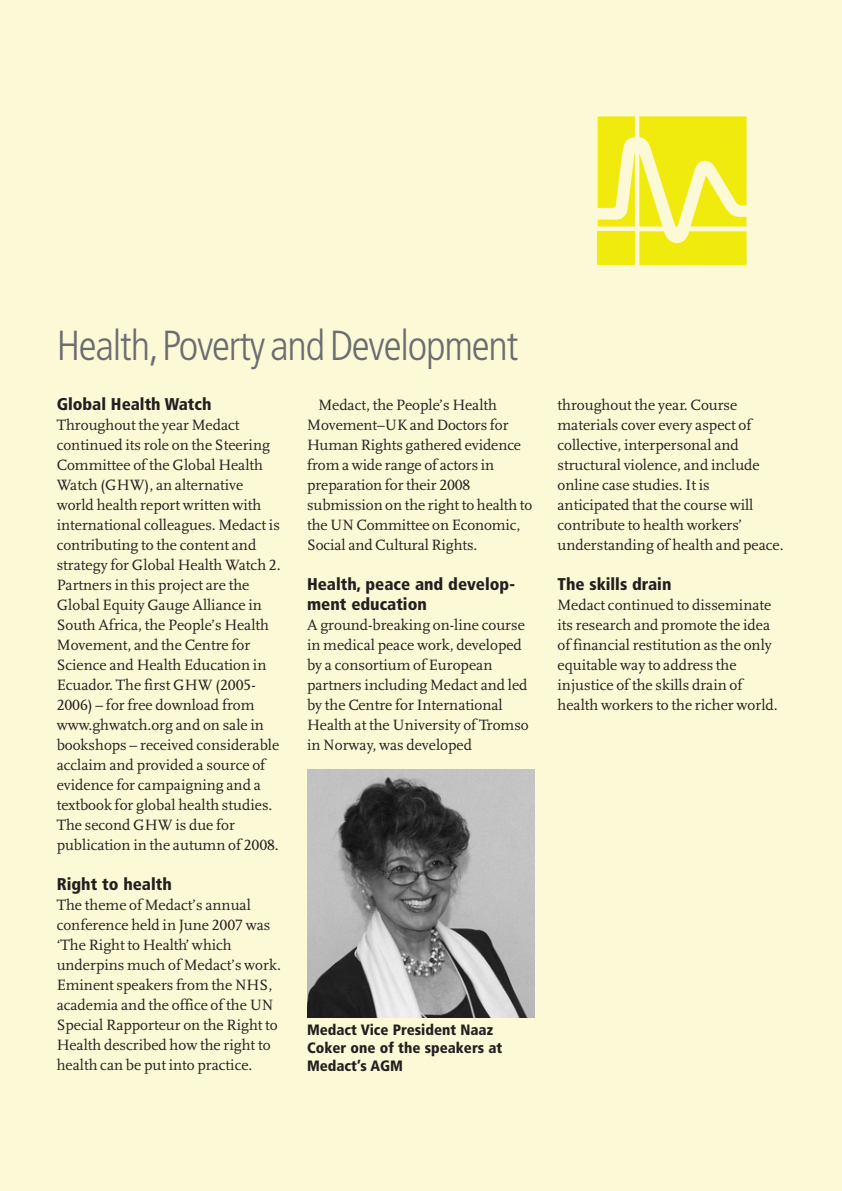
<style>
.page{position:relative;width:842px;height:1191px;background:#fcfad6}
.page>*{position:absolute;margin:0;border:0;box-sizing:border-box;transform-origin:0 0}
.t1{font:300 condensed 42px "Frutiger";letter-spacing:-.03em;color:#6c6d70}
.t2{font:900 condensed 17px/20px "Frutiger";color:#231f20}
.t3{font:15.6px/20px "Scala LF";color:#231f20}
.t4{font:900 condensed 15px/18px "Frutiger";color:#231f20}
</style>
<div class="page">
<svg style="left:598px;top:116px;width:148px;height:149px"></svg>
<img style="left:307px;top:769px;width:228px;height:248px">
<h1 class="t1" style="left:57px;top:329px;width:463px">Health, Poverty and Development</h1>
<p class="t2" style="left:57px;top:396px;width:156px">Global Health Watch</p>
<p class="t3" style="left:57px;top:416px;width:225px">Throughout the year Medact continued its role on the Steering<br>Committee of the Global Health<br>Watch (GHW), an alternative world health report written with international colleagues. Medact is contributing to the content and strategy for Global Health Watch 2.<br>Partners in this project are the<br>Global Equity Gauge Alliance in<br>South Africa, the People’s Health<br>Movement, and the Centre for<br>Science and Health Education in<br>Ecuador. The first GHW (2005-<br>2006) – for free download from www.ghwatch.org and on sale in bookshops – received considerable acclaim and provided a source of evidence for campaigning and a textbook for global health studies.<br>The second GHW is due for publication in the autumn of 2008.</p>
<p class="t2" style="left:57px;top:876px;width:117px">Right to health</p>
<p class="t3" style="left:57px;top:896px;width:226px">The theme of Medact’s annual conference held in June 2007 was ‘The Right to Health’ which underpins much of Medact’s work.<br>Eminent speakers from the NHS, academia and the office of the UN<br>Special Rapporteur on the Right to<br>Health described how the right to health can be put into practice.</p>
<p class="t3" style="left:307px;top:396px;width:227px;text-indent:11px">Medact, the People’s Health<br>Movement–UK and Doctors for<br>Human Rights gathered evidence from a wide range of actors in preparation for their 2008 submission on the right to health to the UN Committee on Economic,<br>Social and Cultural Rights.</p>
<p class="t2" style="left:307px;top:576px;width:209px">Health, peace and develop&shy;ment education</p>
<p class="t3" style="left:307px;top:616px;width:223px">A ground-breaking on-line course in medical peace work, developed by a consortium of European partners including Medact and led by the Centre for International<br>Health at the University of Tromso in Norway, was developed</p>
<p class="t4" style="left:307px;top:1022px;width:197px">Medact Vice President Naaz<br>Coker one of the speakers at<br>Medact’s AGM</p>
<p class="t3" style="left:557px;top:396px;width:228px">throughout the year. Course materials cover every aspect of collective, interpersonal and structural violence, and include online case studies. It is anticipated that the course will contribute to health workers’ understanding of health and peace.</p>
<p class="t2" style="left:557px;top:576px;width:115px">The skills drain</p>
<p class="t3" style="left:557px;top:596px;width:222px">Medact continued to disseminate its research and promote the idea of financial restitution as the only equitable way to address the injustice of the skills drain of health workers to the richer world.</p>
</div>
